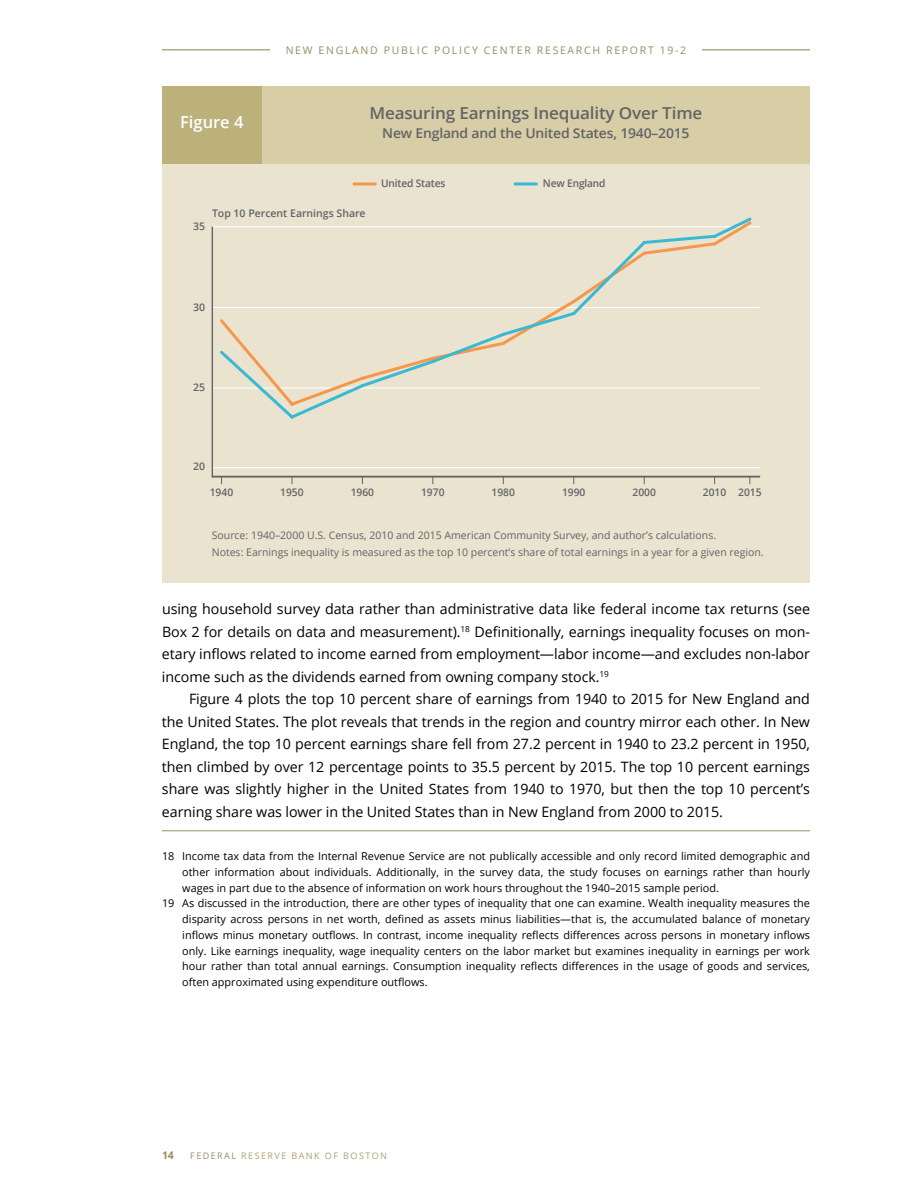
<style>
.page{position:relative;width:918px;height:1188px;background:#fff}
.page>*{position:absolute;margin:0;border:0;box-sizing:border-box;transform-origin:0 0}
.t1{font:600 16.5px "Open Sans";letter-spacing:-.01em;color:#636466;scale:1.04 1}
.t2{font:600 16.5px "Open Sans";color:#fff}
.t3{font:14.25px/22.5px "Open Sans";letter-spacing:-.005em;color:#000;text-align:justify}
.t4{font:600 13.5px "Open Sans";letter-spacing:-.015em;color:#636466;scale:1.04 1}
.t5{font:10.8px "Open Sans";color:#000}
.t6{font:10.5px/17.1px "Open Sans";color:#636466}
.t7{font:600 10.5px "Open Sans";color:#636466}
.t8{font:10.5px "Open Sans";letter-spacing:.16em;color:#988d5f}
.t9{font:700 10.5px "Open Sans";color:#988d5f}
.t10{font:9px "Open Sans";letter-spacing:.16em;color:#aca170}
.s1{color:#988d5f}
</style>
<div class="page">
<hr style="left:162px;top:49px;width:648px;height:1px;background:#988d5f">
<div style="left:270px;top:38px;width:432px;height:23px;background:#fff"></div>
<hr style="left:162px;top:830px;width:648px;height:1px;background:#988d5f">
<div style="left:162px;top:86px;width:648px;height:497px;background:#e9e3cf"></div>
<hr style="left:354px;top:182px;width:21px;height:3px;background:#f5984d">
<hr style="left:515px;top:182px;width:21px;height:3px;background:#3bb9d3">
<hr style="left:213px;top:226px;width:547px;height:1px;background:#fff">
<hr style="left:213px;top:307px;width:547px;height:1px;background:#fff">
<hr style="left:213px;top:387px;width:547px;height:2px;background:#fff">
<hr style="left:213px;top:467px;width:547px;height:1px;background:#fff">
<div style="left:162px;top:86px;width:648px;height:78px;background:#d7cda6"></div>
<hr style="left:212px;top:476px;width:548px;height:2px;background:#636466">
<hr style="left:212px;top:227px;width:1px;height:250px;background:#636466">
<div style="left:162px;top:86px;width:100px;height:78px;background:#bcb07b"></div>
<svg style="left:217px;top:217px;width:537px;height:202px"></svg>
<h1 class="t2" style="left:180px;top:111px;width:65px">Figure 4</h1>
<p class="t8" style="left:286px;top:43px;width:402px">NEW ENGLAND PUBLIC POLICY CENTER RESEARCH REPORT 19-2</p>
<h1 class="t1" style="left:369px;top:102px;width:322px">Measuring Earnings Inequality Over Time</h1>
<p class="t4" style="left:382px;top:124px;width:297px">New England and the United States, 1940–2015</p>
<p class="t7" style="left:381px;top:176px;width:66px">United States</p>
<p class="t7" style="left:543px;top:176px;width:64px">New England</p>
<p class="t7" style="left:212px;top:206px;width:155px">Top 10 Percent Earnings Share</p>
<p class="t7" style="left:193px;top:219px;width:13px">35</p>
<p class="t7" style="left:193px;top:300px;width:13px">30</p>
<p class="t7" style="left:193px;top:380px;width:13px">25</p>
<p class="t7" style="left:193px;top:459px;width:13px">20</p>
<p class="t7" style="left:210px;top:485px;width:25px">1940</p>
<p class="t7" style="left:280px;top:485px;width:25px">1950</p>
<p class="t7" style="left:351px;top:485px;width:25px">1960</p>
<p class="t7" style="left:421px;top:485px;width:25px">1970</p>
<p class="t7" style="left:492px;top:485px;width:25px">1980</p>
<p class="t7" style="left:562px;top:485px;width:25px">1990</p>
<p class="t7" style="left:632px;top:485px;width:25px">2000</p>
<p class="t7" style="left:703px;top:485px;width:60px">2010 2015</p>
<p class="t6" style="left:212px;top:527px;width:553px">Source: 1940–2000 U.S. Census, 2010 and 2015 American Community Survey, and author’s calculations.<br>Notes: Earnings inequality is measured as the top 10 percent’s share of total earnings in a year for a given region.</p>
<p class="t3" style="left:162px;top:598px;width:650px">using household survey data rather than administrative data like federal income tax returns (see Box 2 for details on data and measurement).<sup>18</sup> Definitionally, earnings inequality focuses on mon&shy;etary inflows related to income earned from employment—labor income—and excludes non-labor income such as the dividends earned from owning company stock.<sup>19</sup></p>
<p class="t3" style="left:162px;top:688px;width:650px;text-indent:27px">Figure 4 plots the top 10 percent share of earnings from 1940 to 2015 for New England and the United States. The plot reveals that trends in the region and country mirror each other. In New England, the top 10 percent earnings share fell from 27.2 percent in 1940 to 23.2 percent in 1950, then climbed by over 12 percentage points to 35.5 percent by 2015. The top 10 percent earnings share was slightly higher in the United States from 1940 to 1970, but then the top 10 percent’s earning share was lower in the United States than in New England from 2000 to 2015.</p>
<p class="t5" style="left:162px;top:849px;width:650px">18 Income tax data from the Internal Revenue Service are not publically accessible and only record limited demographic and</p>
<p class="t5" style="left:182px;top:864px;width:629px">other information about individuals. Additionally, in the survey data, the study focuses on earnings rather than hourly</p>
<p class="t5" style="left:182px;top:880px;width:538px">wages in part due to the absence of information on work hours throughout the 1940–2015 sample period.</p>
<p class="t5" style="left:162px;top:896px;width:650px">19 As discussed in the introduction, there are other types of inequality that one can examine. Wealth inequality measures the</p>
<p class="t5" style="left:182px;top:912px;width:629px">disparity across persons in net worth, defined as assets minus liabilities—that is, the accumulated balance of monetary</p>
<p class="t5" style="left:182px;top:927px;width:629px">inflows minus monetary outflows. In contrast, income inequality reflects differences across persons in monetary inflows</p>
<p class="t5" style="left:182px;top:943px;width:629px">only. Like earnings inequality, wage inequality centers on the labor market but examines inequality in earnings per work</p>
<p class="t5" style="left:182px;top:959px;width:629px">hour rather than total annual earnings. Consumption inequality reflects differences in the usage of goods and services,</p>
<p class="t5" style="left:182px;top:975px;width:247px">often approximated using expenditure outflows.</p>
<p class="t9" style="left:162px;top:1147px;width:13px">14</p>
<p class="t10" style="left:190px;top:1149px;width:198px"><span class="s1">FEDERAL</span> RESERVE BANK OF BOSTON</p>
</div>
